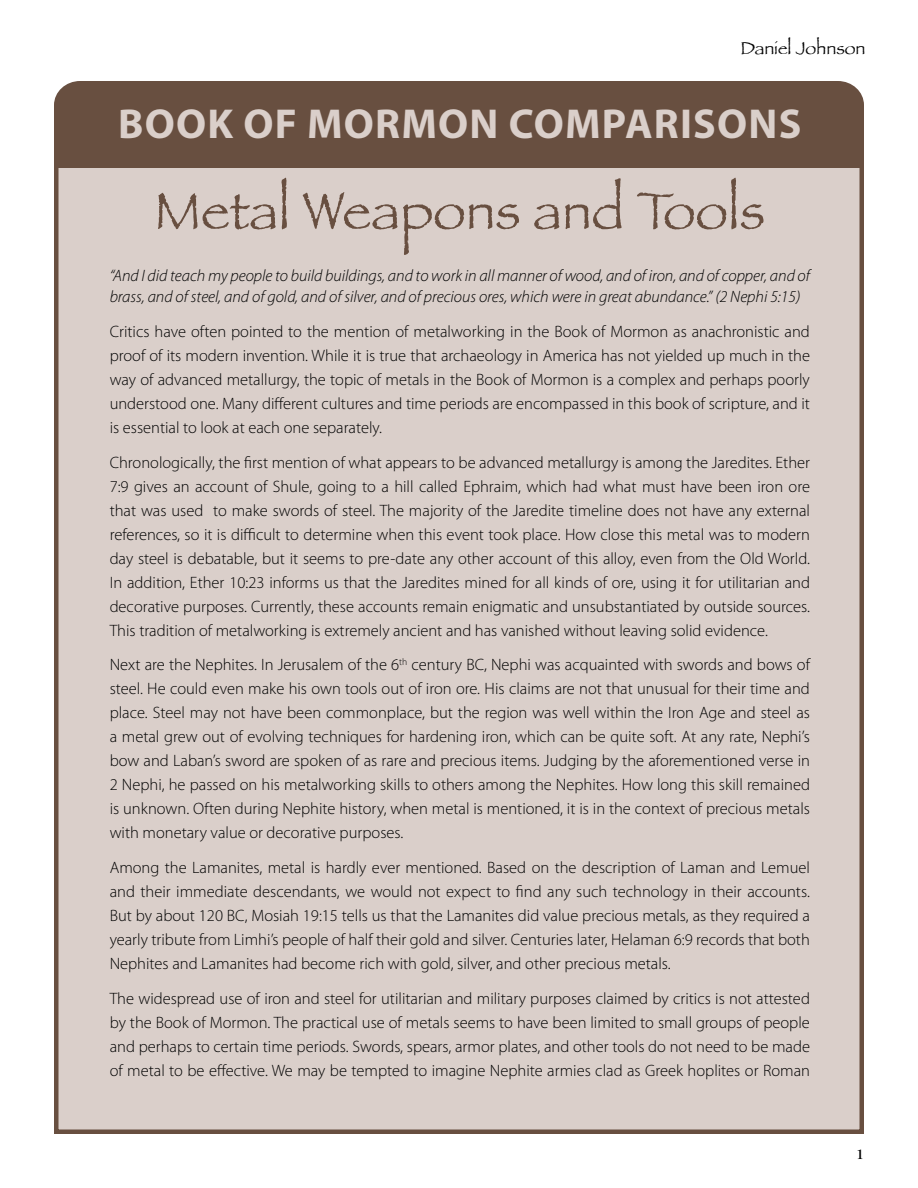
<style>
.page{position:relative;width:918px;height:1188px;background:#fff}
.page>*{position:absolute;margin:0;border:0;box-sizing:border-box;transform-origin:0 0}
.t1{font:54px "Papyrus";color:#684f40}
.t2{font:700 42px "Myriad Pro";letter-spacing:.03em;color:#dacfca}
.t3{font:18px "Papyrus";color:#000}
.t4{font:300 16.5px/24px "Myriad Pro";color:#000;text-align:justify}
.t5{font:italic 300 16.5px/21px "Myriad Pro";color:#000}
.t6{font:15px "Garamond";color:#000}
</style>
<div class="page">
<div style="left:54px;top:81px;width:810px;height:83px;background:#684f40"></div>
<div style="left:54px;top:164px;width:810px;height:970px;background:#dacfca;border:4px solid #684f40"></div>
<p class="t3" style="left:741px;top:38px;width:126px">Daniel Johnson</p>
<h2 class="t2" style="left:118px;top:96px;width:685px">BOOK OF MORMON COMPARISONS</h2>
<h1 class="t1" style="left:154px;top:178px;width:612px">Metal Weapons and Tools</h1>
<p class="t5" style="left:110px;top:265px;width:702px">“And I did teach my people to build buildings, and to work in all manner of wood, and of iron, and of copper, and of brass, and of steel, and of gold, and of silver, and of precious ores, which were in great abundance.” (2 Nephi 5:15)</p>
<p class="t4" style="left:110px;top:319px;width:702px">Critics have often pointed to the mention of metalworking in the Book of Mormon as anachronistic and proof of its modern invention. While it is true that archaeology in America has not yielded up much in the way of advanced metallurgy, the topic of metals in the Book of Mormon is a complex and perhaps poorly understood one. Many different cultures and time periods are encompassed in this book of scripture, and it is essential to look at each one separately.</p>
<p class="t4" style="left:110px;top:450px;width:702px">Chronologically, the first mention of what appears to be advanced metallurgy is among the Jaredites. Ether 7:9 gives an account of Shule, going to a hill called Ephraim, which had what must have been iron ore that was used to make swords of steel. The majority of the Jaredite timeline does not have any external references, so it is difficult to determine when this event took place. How close this metal was to modern day steel is debatable, but it seems to pre-date any other account of this alloy, even from the Old World.<br>In addition, Ether 10:23 informs us that the Jaredites mined for all kinds of ore, using it for utilitarian and decorative purposes. Currently, these accounts remain enigmatic and unsubstantiated by outside sources.<br>This tradition of metalworking is extremely ancient and has vanished without leaving solid evidence.</p>
<p class="t4" style="left:110px;top:653px;width:702px">Next are the Nephites. In Jerusalem of the 6<sup>th</sup> century BC, Nephi was acquainted with swords and bows of steel. He could even make his own tools out of iron ore. His claims are not that unusual for their time and place. Steel may not have been commonplace, but the region was well within the Iron Age and steel as a metal grew out of evolving techniques for hardening iron, which can be quite soft. At any rate, Nephi’s bow and Laban’s sword are spoken of as rare and precious items. Judging by the aforementioned verse in 2 Nephi, he passed on his metalworking skills to others among the Nephites. How long this skill remained is unknown. Often during Nephite history, when metal is mentioned, it is in the context of precious metals with monetary value or decorative purposes.</p>
<p class="t4" style="left:110px;top:855px;width:702px">Among the Lamanites, metal is hardly ever mentioned. Based on the description of Laman and Lemuel and their immediate descendants, we would not expect to find any such technology in their accounts.<br>But by about 120 BC, Mosiah 19:15 tells us that the Lamanites did value precious metals, as they required a yearly tribute from Limhi’s people of half their gold and silver. Centuries later, Helaman 6:9 records that both Nephites and Lamanites had become rich with gold, silver, and other precious metals.</p>
<p class="t4" style="left:110px;top:986px;width:702px">The widespread use of iron and steel for utilitarian and military purposes claimed by critics is not attested by the Book of Mormon. The practical use of metals seems to have been limited to small groups of people and perhaps to certain time periods. Swords, spears, armor plates, and other tools do not need to be made of metal to be effective. We may be tempted to imagine Nephite armies clad as Greek hoplites or Roman</p>
<p class="t6" style="left:856px;top:1146px;width:9px">1</p>
</div>
